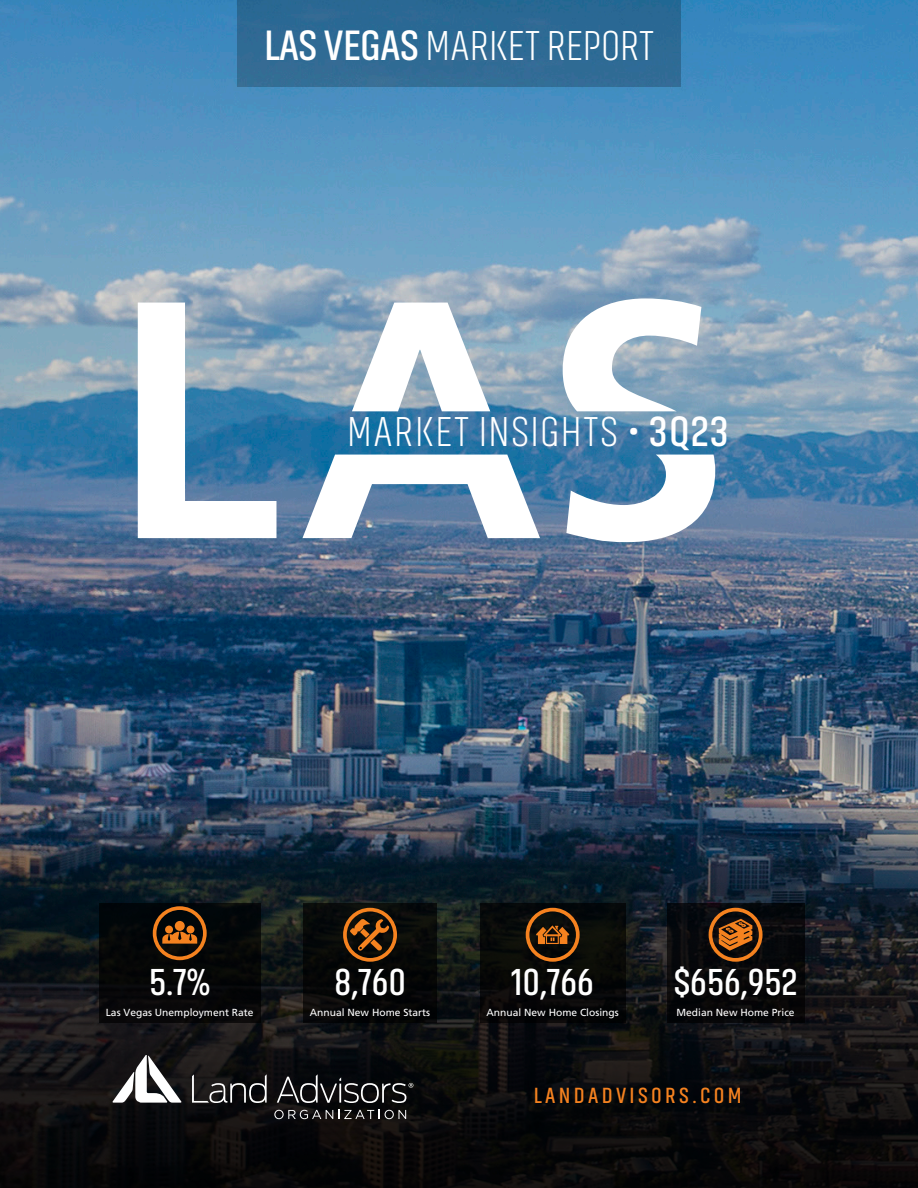
<style>
.page{position:relative;width:918px;height:1188px;background:#fff}
.page>*{position:absolute;margin:0;border:0;box-sizing:border-box;transform-origin:0 0}
.Body_Copy_Centered{font:200 43.5px "Akhand";letter-spacing:.005em;color:#fff}
.Body_Copy_01_Left{font:200 43.5px "Akhand";letter-spacing:.03em;color:#fff}
.Body_Copy_Centered-2{font:600 38.55px "Akhand";color:#fff}
.t1{font:600 22.5px "Akhand";letter-spacing:.15em;color:#f58220}
.Body_Copy_Centered-3{font:10.2px "Frutiger LT Pro";color:#fff}
.s1{font-weight:600}
</style>
<div class="page">
<img style="left:0;top:0;width:918px;height:791px">
<svg style="left:0;top:791px;width:918px;height:397px;background:#171d24"></svg>
<svg style="left:138px;top:298px;width:577px;height:244px"></svg>
<div style="left:237px;top:0;width:444px;height:87px;background:#2f6b94"></div>
<svg style="left:274px;top:1110px;width:132px;height:9px"></svg>
<svg style="left:277px;top:1074px;width:136px;height:29px;background:#313234"></svg>
<svg style="left:192px;top:1074px;width:75px;height:29px;background:#3c3b3c"></svg>
<svg style="left:113px;top:1056px;width:69px;height:47px"></svg>
<div style="left:99px;top:903px;width:161px;height:119px;background:#060708"></div>
<svg style="left:162px;top:931px;width:35px;height:13px"></svg>
<div style="left:175px;top:921px;width:10px;height:10px;background:#f5821f;border-radius:50%"></div>
<div style="left:165px;top:926px;width:8px;height:8px;background:#f5821f;border-radius:50%"></div>
<div style="left:187px;top:926px;width:8px;height:8px;background:#f5821f;border-radius:50%"></div>
<div style="left:153px;top:906px;width:54px;height:54px;border:4px solid #f5821f;border-radius:50%"></div>
<div style="left:303px;top:903px;width:134px;height:119px;background:#060807"></div>
<svg style="left:350px;top:919px;width:39px;height:32px"></svg>
<div style="left:343px;top:908px;width:54px;height:54px;border:4px solid #f5821f;border-radius:50%"></div>
<div style="left:480px;top:903px;width:146px;height:119px;background:#080908"></div>
<div style="left:526px;top:908px;width:54px;height:54px;border:4px solid #f5821f;border-radius:50%"></div>
<svg style="left:536px;top:925px;width:33px;height:19px"></svg>
<svg style="left:667px;top:903px;width:137px;height:119px;background:#0c0a0b"></svg>
<div style="left:709px;top:908px;width:54px;height:54px;border:4px solid #f5821f;border-radius:50%"></div>
<svg style="left:719px;top:919px;width:33px;height:32px"></svg>
<p class="Body_Copy_Centered" style="left:264px;top:23px;width:391px"><span class="s1">LAS VEGAS</span> MARKET REPORT</p>
<p class="Body_Copy_01_Left" style="left:347px;top:410px;width:384px">MARKET INSIGHTS <span class="s1">• 3Q23</span></p>
<p class="Body_Copy_Centered-2" style="left:149px;top:962px;width:62px">5.7%</p>
<p class="Body_Copy_Centered-3" style="left:106px;top:1006px;width:149px">Las Vegas Unemployment Rate</p>
<p class="Body_Copy_Centered-2" style="left:334px;top:962px;width:73px">8,760</p>
<p class="Body_Copy_Centered-3" style="left:310px;top:1006px;width:122px">Annual New Home Starts</p>
<p class="Body_Copy_Centered-2" style="left:512px;top:962px;width:84px">10,766</p>
<p class="Body_Copy_Centered-3" style="left:487px;top:1006px;width:134px">Annual New Home Closings</p>
<p class="Body_Copy_Centered-2" style="left:674px;top:962px;width:125px">$656,952</p>
<p class="Body_Copy_Centered-3" style="left:677px;top:1006px;width:120px">Median New Home Price</p>
<p class="t1" style="left:534px;top:1084px;width:210px">LANDADVISORS.COM</p>
</div>
